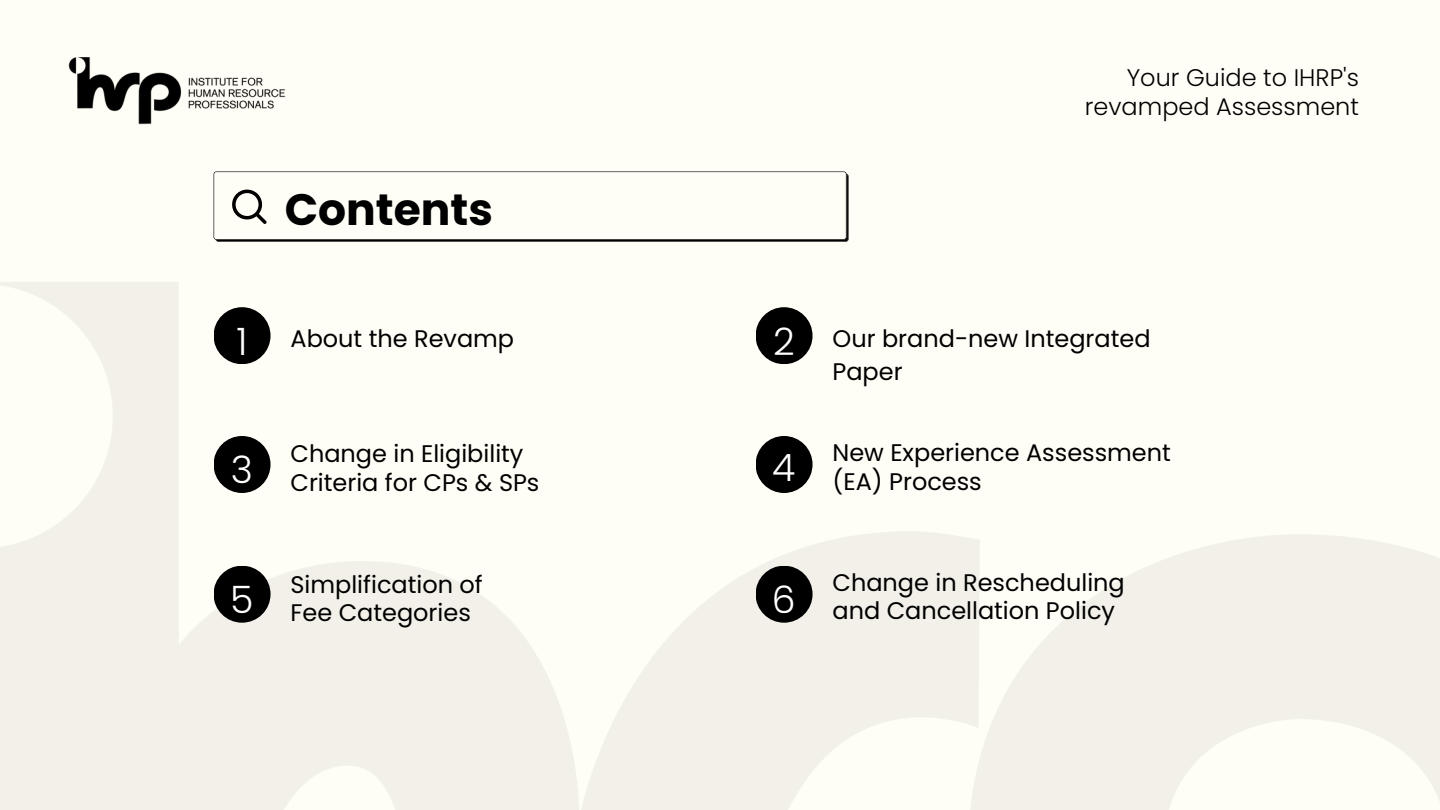
<style>
.page{position:relative;width:1440px;height:810px;background:#fffef6}
.page>*{position:absolute;margin:0;border:0;box-sizing:border-box;transform-origin:0 0}
.t1{font:700 44px "Poppins";color:#000}
.t2{font:300 37.8px "Poppins";color:#fff}
.t3{font:24px/28.5px "Poppins";color:#000}
.t4{font:300 24px/28.5px "Poppins";color:#000;text-align:right}
</style>
<div class="page">
<img style="left:0;top:225px;width:1440px;height:585px">
<img style="left:68px;top:57px;width:218px;height:68px">
<div style="left:214px;top:307px;width:57px;height:57px;background:#000;border-radius:50%"></div>
<div style="left:214px;top:436px;width:57px;height:57px;background:#000;border-radius:50%"></div>
<div style="left:214px;top:566px;width:57px;height:57px;background:#000;border-radius:50%"></div>
<svg style="left:214px;top:171px;width:635px;height:71px"></svg>
<div style="left:756px;top:307px;width:57px;height:57px;background:#000;border-radius:50%"></div>
<div style="left:756px;top:436px;width:57px;height:57px;background:#000;border-radius:50%"></div>
<div style="left:756px;top:566px;width:57px;height:57px;background:#000;border-radius:50%"></div>
<p class="t4" style="left:1085px;top:63px;width:276px">Your Guide to IHRP's revamped Assessment</p>
<p class="t1" style="left:285px;top:179px;width:210px">Contents</p>
<p class="t2" style="left:236px;top:315px;width:13px">1</p>
<p class="t3" style="left:291px;top:325px;width:225px">About the Revamp</p>
<p class="t2" style="left:773px;top:315px;width:23px">2</p>
<p class="t3" style="left:833px;top:322px;width:320px;line-height:33px">Our brand-new Integrated<br>Paper</p>
<p class="t2" style="left:231px;top:444px;width:24px">3</p>
<p class="t3" style="left:291px;top:440px;width:251px">Change in Eligibility<br>Criteria for CPs &amp; SPs</p>
<p class="t2" style="left:772px;top:441px;width:25px">4</p>
<p class="t3" style="left:833px;top:439px;width:340px">New Experience Assessment (EA) Process</p>
<p class="t2" style="left:230px;top:573px;width:25px">5</p>
<p class="t3" style="left:291px;top:570px;width:194px">Simplification of<br>Fee Categories</p>
<p class="t2" style="left:772px;top:573px;width:25px">6</p>
<p class="t3" style="left:833px;top:568px;width:294px">Change in Rescheduling and Cancellation Policy</p>
</div>
